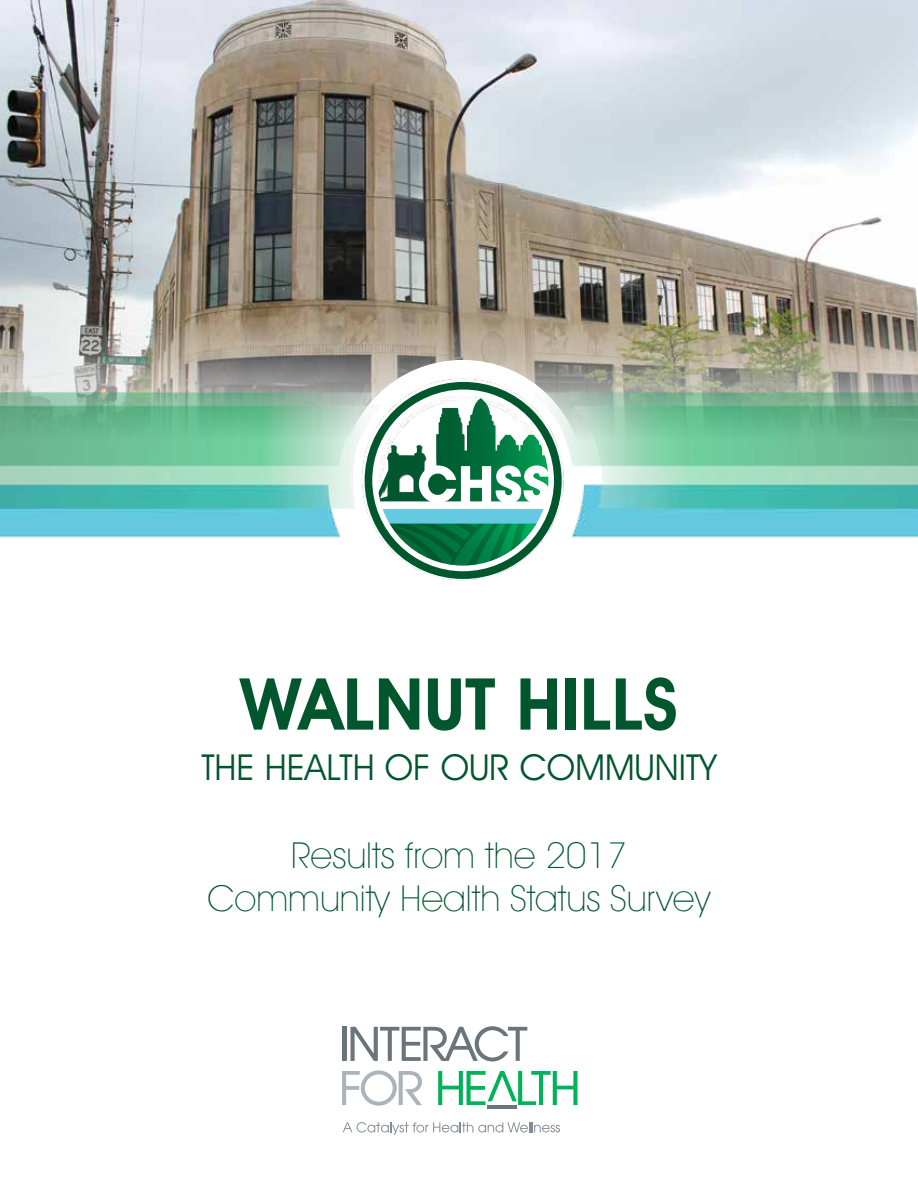
<style>
.page{position:relative;width:918px;height:1188px;background:#fff}
.page>*{position:absolute;margin:0;border:0;box-sizing:border-box;transform-origin:0 0}
.t1{font:600 72px "Avant Garde IT Cby BT";color:#00562d}
.t2{font:200 36px/43.2px "Avant Garde IT Cby BT";color:#00562d;text-align:center}
.t3{font:36px "Avant Garde IT Cby BT";color:#00562d}
</style>
<div class="page">
<img style="left:0;top:0;width:918px;height:1133px">
<svg style="left:343px;top:1122px;width:217px;height:13px"></svg>
<hr style="left:342px;top:1027px;width:4px;height:34px;background:#6a747b">
<svg style="left:351px;top:1026px;width:176px;height:35px"></svg>
<svg style="left:342px;top:1070px;width:80px;height:36px"></svg>
<hr style="left:488px;top:1105px;width:29px;height:4px;background:#6a747b">
<svg style="left:438px;top:1071px;width:140px;height:34px"></svg>
<svg style="left:365px;top:382px;width:197px;height:197px"></svg>
<h1 class="t1" style="left:240px;top:661px;width:439px">WALNUT HILLS</h1>
<p class="t3" style="left:201px;top:746px;width:517px">THE HEALTH OF OUR COMMUNITY</p>
<p class="t2" style="left:208px;top:833px;width:504px">Results from the 2017<br>Community Health Status Survey</p>
</div>
